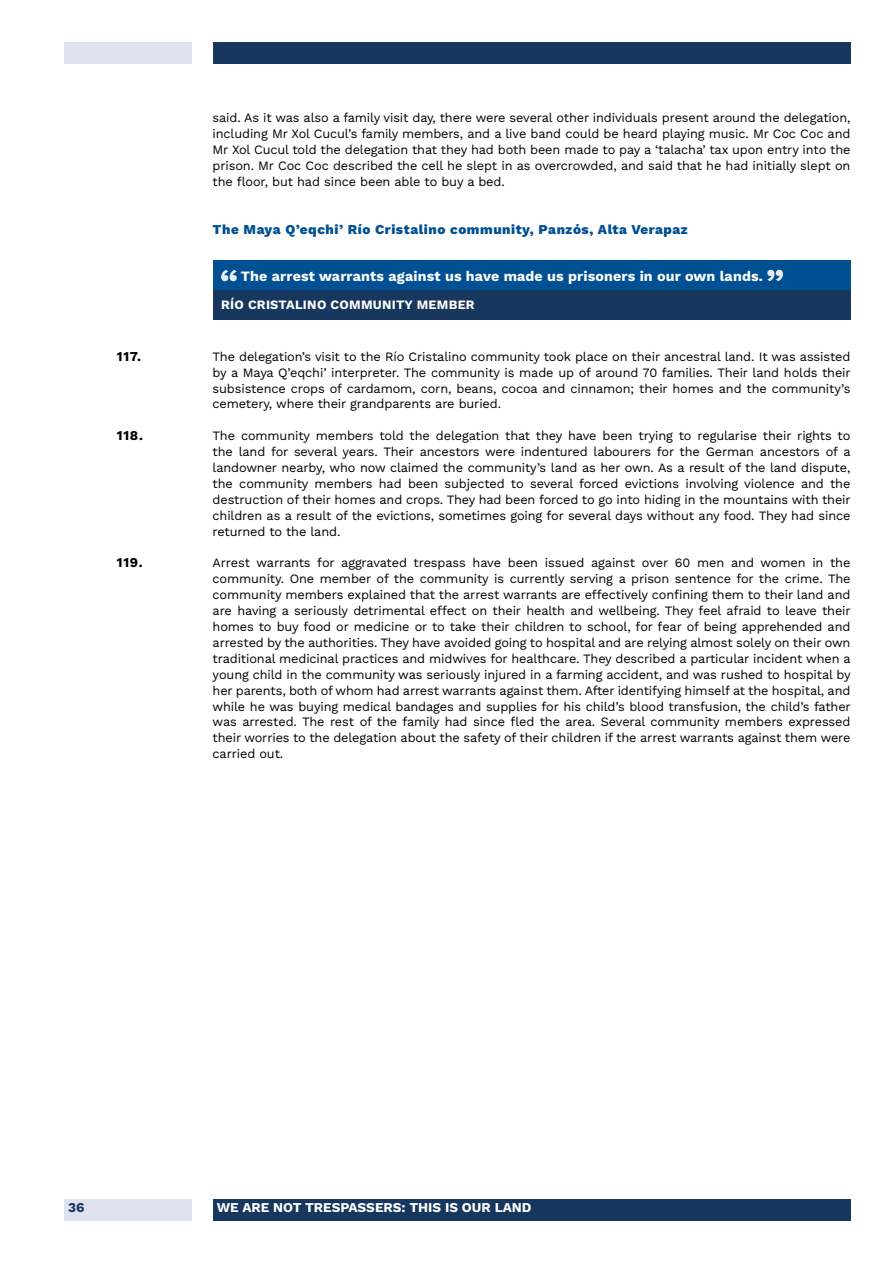
<style>
.page{position:relative;width:893px;height:1263px;background:#fff}
.page>*{position:absolute;margin:0;border:0;box-sizing:border-box;transform-origin:0 0}
.t1{font:700 14.25px "Work Sans";letter-spacing:.01em;color:#fff}
.t2{font:800 13.5px "Work Sans";letter-spacing:.04em;color:#005093}
.t3{font:700 13.5px "Work Sans";color:#fff}
.t4{font:700 13.5px "Work Sans";letter-spacing:.05em;color:#000}
.t5{font:700 13.5px "Work Sans";color:#17375f}
.t6{font:12.75px/15.9px "Work Sans";letter-spacing:-.01em;color:#000;text-align:justify}
.t7{font:700 12.75px "Work Sans";letter-spacing:.02em;color:#fff}
</style>
<div class="page">
<div style="left:213px;top:43px;width:637px;height:21px;background:#17375f"></div>
<div style="left:213px;top:1199px;width:637px;height:21px;background:#17375f"></div>
<div style="left:64px;top:1199px;width:127px;height:21px;background:#dee1f0"></div>
<div style="left:64px;top:43px;width:127px;height:21px;background:#dee1f0"></div>
<div style="left:213px;top:261px;width:637px;height:31px;background:#005093"></div>
<div style="left:213px;top:290px;width:637px;height:29px;background:#17375f"></div>
<svg style="left:221px;top:270px;width:16px;height:11px"></svg>
<svg style="left:767px;top:270px;width:16px;height:11px"></svg>
<p class="t6" style="left:213px;top:109px;width:639px">said. As it was also a family visit day, there were several other individuals present around the delegation, including Mr Xol Cucul’s family members, and a live band could be heard playing music. Mr Coc Coc and Mr Xol Cucul told the delegation that they had both been made to pay a ‘talacha’ tax upon entry into the prison. Mr Coc Coc described the cell he slept in as overcrowded, and said that he had initially slept on the floor, but had since been able to buy a bed.</p>
<p class="t2" style="left:213px;top:219px;width:477px">The Maya Q’eqchi’ Río Cristalino community, Panzós, Alta Verapaz</p>
<p class="t1" style="left:241px;top:266px;width:524px">The arrest warrants against us have made us prisoners in our own lands.</p>
<p class="t7" style="left:221px;top:295px;width:255px">RÍO CRISTALINO COMMUNITY MEMBER</p>
<p class="t4" style="left:117px;top:346px;width:26px">117.</p>
<p class="t6" style="left:213px;top:348px;width:640px">The delegation’s visit to the Río Cristalino community took place on their ancestral land. It was assisted by a Maya Q’eqchi’ interpreter. The community is made up of around 70 families. Their land holds their subsistence crops of cardamom, corn, beans, cocoa and cinnamon; their homes and the community’s cemetery, where their grandparents are buried.</p>
<p class="t4" style="left:117px;top:425px;width:28px">118.</p>
<p class="t6" style="left:213px;top:427px;width:640px">The community members told the delegation that they have been trying to regularise their rights to the land for several years. Their ancestors were indentured labourers for the German ancestors of a landowner nearby, who now claimed the community’s land as her own. As a result of the land dispute, the community members had been subjected to several forced evictions involving violence and the destruction of their homes and crops. They had been forced to go into hiding in the mountains with their children as a result of the evictions, sometimes going for several days without any food. They had since returned to the land.</p>
<p class="t4" style="left:117px;top:553px;width:27px">119.</p>
<p class="t6" style="left:213px;top:555px;width:640px">Arrest warrants for aggravated trespass have been issued against over 60 men and women in the community. One member of the community is currently serving a prison sentence for the crime. The community members explained that the arrest warrants are effectively confining them to their land and are having a seriously detrimental effect on their health and wellbeing. They feel afraid to leave their homes to buy food or medicine or to take their children to school, for fear of being apprehended and arrested by the authorities. They have avoided going to hospital and are relying almost solely on their own traditional medicinal practices and midwives for healthcare. They described a particular incident when a young child in the community was seriously injured in a farming accident, and was rushed to hospital by her parents, both of whom had arrest warrants against them. After identifying himself at the hospital, and while he was buying medical bandages and supplies for his child’s blood transfusion, the child’s father was arrested. The rest of the family had since fled the area. Several community members expressed their worries to the delegation about the safety of their children if the arrest warrants against them were carried out.</p>
<p class="t5" style="left:68px;top:1197px;width:18px">36</p>
<p class="t3" style="left:217px;top:1197px;width:316px">WE ARE NOT TRESPASSERS: THIS IS OUR LAND</p>
</div>
